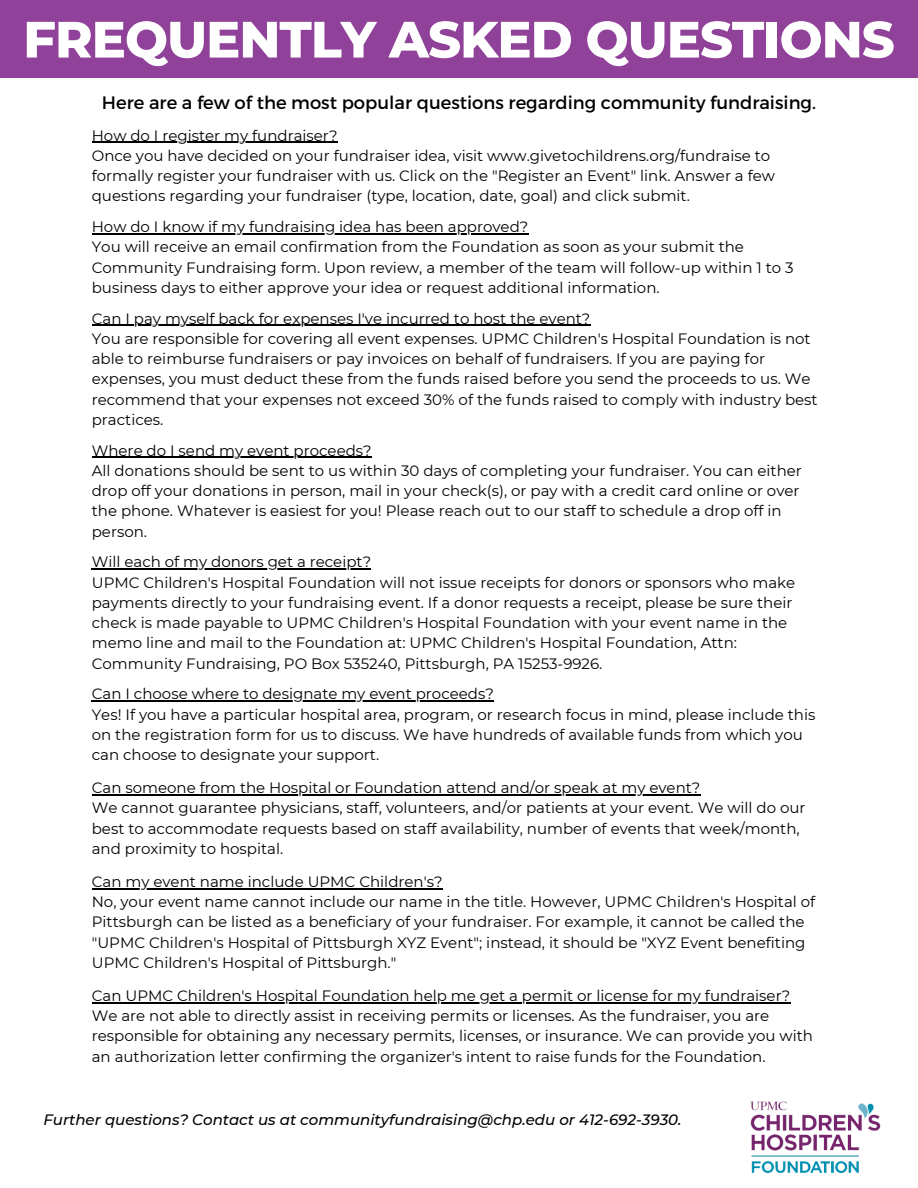
<style>
.page{position:relative;width:918px;height:1188px;background:#fff}
.page>*{position:absolute;margin:0;border:0;box-sizing:border-box;transform-origin:0 0}
.t1{font:800 51px "Montserrat";letter-spacing:-.02em;color:#fff}
.t2{font:18px "Montserrat";color:#000}
.t3{font:15px/20.2px "Montserrat";color:#000}
.t4{font:italic 500 15px "Montserrat";color:#000}
</style>
<div class="page">
<div style="left:0;top:0;width:918px;height:78px;background:#904199"></div>
<hr style="left:92px;top:142px;width:246px;height:1px;background:#000">
<hr style="left:92px;top:233px;width:436px;height:1px;background:#000">
<hr style="left:92px;top:325px;width:498px;height:1px;background:#000">
<hr style="left:92px;top:457px;width:280px;height:1px;background:#000">
<hr style="left:92px;top:569px;width:279px;height:1px;background:#000">
<hr style="left:92px;top:701px;width:402px;height:1px;background:#000">
<hr style="left:92px;top:794px;width:608px;height:1px;background:#000">
<hr style="left:92px;top:888px;width:351px;height:1px;background:#000">
<hr style="left:92px;top:1002px;width:698px;height:1px;background:#000">
<img style="left:750px;top:1101px;width:131px;height:73px">
<h1 class="t1" style="left:23px;top:8px;width:873px">FREQUENTLY ASKED QUESTIONS</h1>
<p class="t2" style="left:102px;top:91px;width:716px">Here are a few of the most popular questions regarding community fundraising.</p>
<p class="t3" style="left:92px;top:125px;width:685px">How do I register my fundraiser?<br>Once you have decided on your fundraiser idea, visit www.givetochildrens.org/fundraise to formally register your fundraiser with us. Click on the "Register an Event" link. Answer a few questions regarding your fundraiser (type, location, date, goal) and click submit.</p>
<p class="t3" style="left:92px;top:217px;width:703px">How do I know if my fundraising idea has been approved?<br>You will receive an email confirmation from the Foundation as soon as your submit the Community Fundraising form. Upon review, a member of the team will follow-up within 1 to 3 business days to either approve your idea or request additional information.</p>
<p class="t3" style="left:92px;top:308px;width:727px">Can I pay myself back for expenses I've incurred to host the event?<br>You are responsible for covering all event expenses. UPMC Children's Hospital Foundation is not able to reimburse fundraisers or pay invoices on behalf of fundraisers. If you are paying for expenses, you must deduct these from the funds raised before you send the proceeds to us. We recommend that your expenses not exceed 30% of the funds raised to comply with industry best practices.</p>
<p class="t3" style="left:92px;top:440px;width:712px">Where do I send my event proceeds?<br>All donations should be sent to us within 30 days of completing your fundraiser. You can either drop off your donations in person, mail in your check(s), or pay with a credit card online or over the phone. Whatever is easiest for you! Please reach out to our staff to schedule a drop off in person.</p>
<p class="t3" style="left:92px;top:552px;width:705px">Will each of my donors get a receipt?<br>UPMC Children's Hospital Foundation will not issue receipts for donors or sponsors who make payments directly to your fundraising event. If a donor requests a receipt, please be sure their check is made payable to UPMC Children's Hospital Foundation with your event name in the memo line and mail to the Foundation at: UPMC Children's Hospital Foundation, Attn:<br>Community Fundraising, PO Box 535240, Pittsburgh, PA 15253-9926.</p>
<p class="t3" style="left:92px;top:684px;width:725px">Can I choose where to designate my event proceeds?<br>Yes! If you have a particular hospital area, program, or research focus in mind, please include this on the registration form for us to discuss. We have hundreds of available funds from which you can choose to designate your support.</p>
<p class="t3" style="left:92px;top:778px;width:715px">Can someone from the Hospital or Foundation attend and/or speak at my event?<br>We cannot guarantee physicians, staff, volunteers, and/or patients at your event. We will do our best to accommodate requests based on staff availability, number of events that week/month, and proximity to hospital.</p>
<p class="t3" style="left:92px;top:871px;width:725px">Can my event name include UPMC Children's?<br>No, your event name cannot include our name in the title. However, UPMC Children's Hospital of Pittsburgh can be listed as a beneficiary of your fundraiser. For example, it cannot be called the "UPMC Children's Hospital of Pittsburgh XYZ Event"; instead, it should be "XYZ Event benefiting UPMC Children's Hospital of Pittsburgh."</p>
<p class="t3" style="left:92px;top:985px;width:723px">Can UPMC Children's Hospital Foundation help me get a permit or license for my fundraiser?<br>We are not able to directly assist in receiving permits or licenses. As the fundraiser, you are responsible for obtaining any necessary permits, licenses, or insurance. We can provide you with an authorization letter confirming the organizer's intent to raise funds for the Foundation.</p>
<p class="t4" style="left:43px;top:1110px;width:640px">Further questions? Contact us at communityfundraising@chp.edu or 412-692-3930.</p>
</div>
